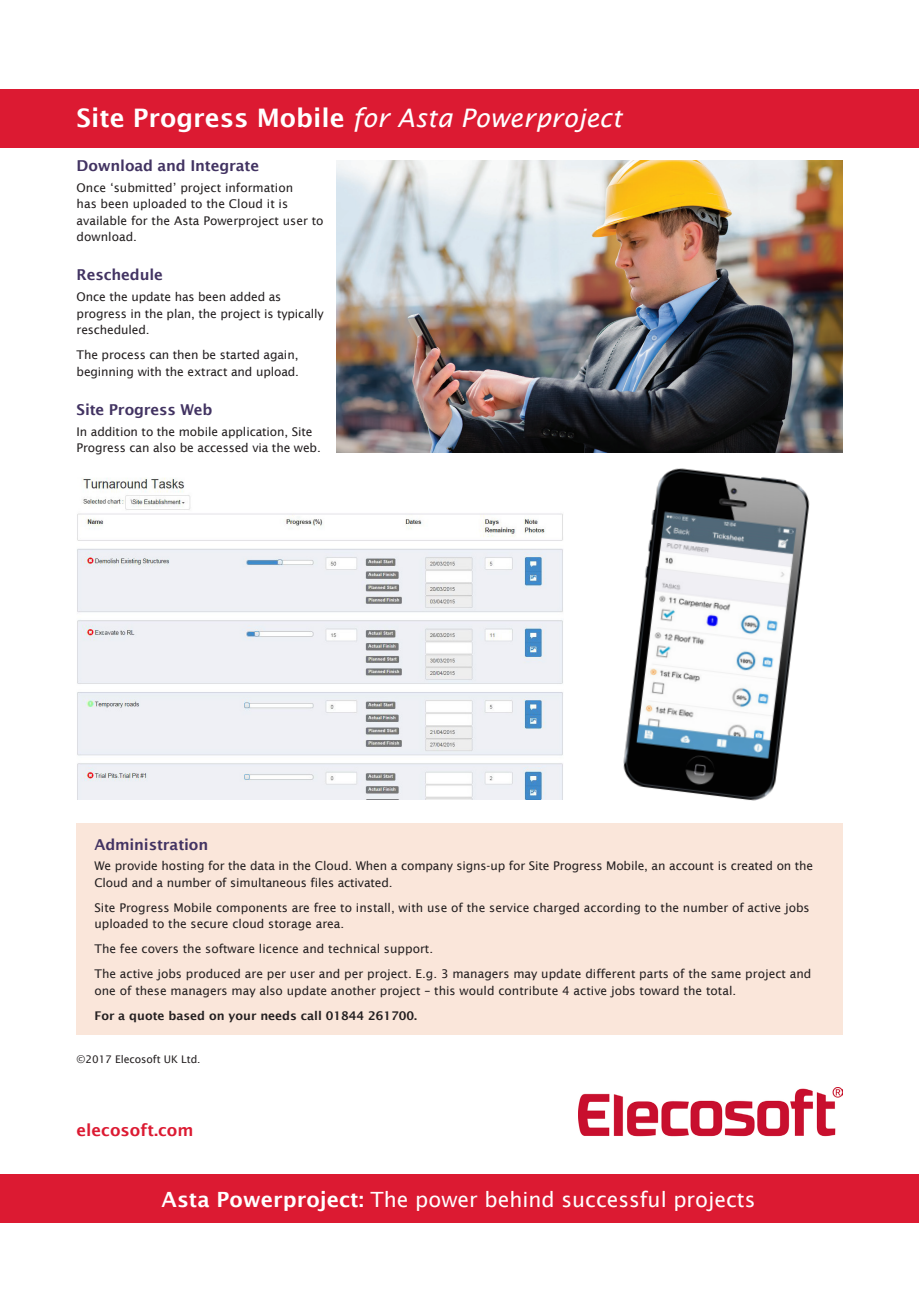
<style>
.page{position:relative;width:919px;height:1289px;background:#fff}
.page>*{position:absolute;margin:0;border:0;box-sizing:border-box;transform-origin:0 0}
.t1{font:italic 25.5px "Lucida Sans";color:#fff}
.t2{font:21px "Lucida Sans";color:#fff}
.t3{font:600 16.5px "Lucida Sans";color:#dc1a32}
.t4{font:600 15px "Lucida Sans";letter-spacing:-.01em;color:#423362}
.t5{font:12px/16.5px "Lucida Sans";color:#231f20}
.t6{font:600 12px "Lucida Sans";color:#231f20}
.t7{font:10.5px "Lucida Sans";letter-spacing:-.005em;color:#231f20}
.s1{font-weight:600;font-style:normal}
.s2{font-weight:600}
</style>
<div class="page">
<div style="left:76px;top:823px;width:766px;height:212px;background:#fae6da"></div>
<img style="left:336px;top:161px;width:506px;height:291px">
<div style="left:0;top:1174px;width:918px;height:48px;background:#dc1a32"></div>
<img style="left:578px;top:1087px;width:264px;height:49px">
<img style="left:623px;top:468px;width:187px;height:333px">
<img style="left:77px;top:478px;width:486px;height:321px">
<div style="left:0;top:89px;width:918px;height:59px;background:#dc1a32"></div>
<h1 class="t1" style="left:76px;top:104px;width:547px"><span class="s1">Site Progress Mobile</span> for Asta Powerproject</h1>
<p class="t4" style="left:77px;top:157px;width:184px">Download and Integrate</p>
<p class="t5" style="left:77px;top:179px;width:248px">Once ‘submitted’ project information<br>has been uploaded to the Cloud it is available for the Asta Powerproject user to download.</p>
<p class="t4" style="left:77px;top:266px;width:88px">Reschedule</p>
<p class="t5" style="left:77px;top:289px;width:249px">Once the update has been added as progress in the plan, the project is typically rescheduled.</p>
<p class="t5" style="left:77px;top:347px;width:224px">The process can then be started again, beginning with the extract and upload.</p>
<p class="t4" style="left:77px;top:401px;width:137px">Site Progress Web</p>
<p class="t5" style="left:77px;top:423px;width:246px">In addition to the mobile application, Site<br>Progress can also be accessed via the web.</p>
<p class="t4" style="left:94px;top:835px;width:115px">Administration</p>
<p class="t5" style="left:94px;top:857px;width:720px">We provide hosting for the data in the Cloud. When a company signs-up for Site Progress Mobile, an account is created on the<br>Cloud and a number of simultaneous files activated.</p>
<p class="t5" style="left:94px;top:899px;width:716px">Site Progress Mobile components are free to install, with use of the service charged according to the number of active jobs uploaded to the secure cloud storage area.</p>
<p class="t5" style="left:94px;top:936px;width:718px;line-height:25px">The fee covers the software licence and technical support.<br>The active jobs produced are per user and per project. E.g. 3 managers may update different parts of the same project and</p>
<p class="t5" style="left:94px;top:982px;width:643px">one of these managers may also update another project – this would contribute 4 active jobs toward the total.</p>
<p class="t6" style="left:94px;top:1008px;width:324px">For a quote based on your needs call 01844 261700.</p>
<p class="t7" style="left:77px;top:1052px;width:125px">©2017 Elecosoft UK Ltd.</p>
<h3 class="t3" style="left:77px;top:1121px;width:118px">elecosoft.com</h3>
<h2 class="t2" style="left:162px;top:1186px;width:595px"><span class="s2">Asta Powerproject:</span> The power behind successful projects</h2>
</div>
